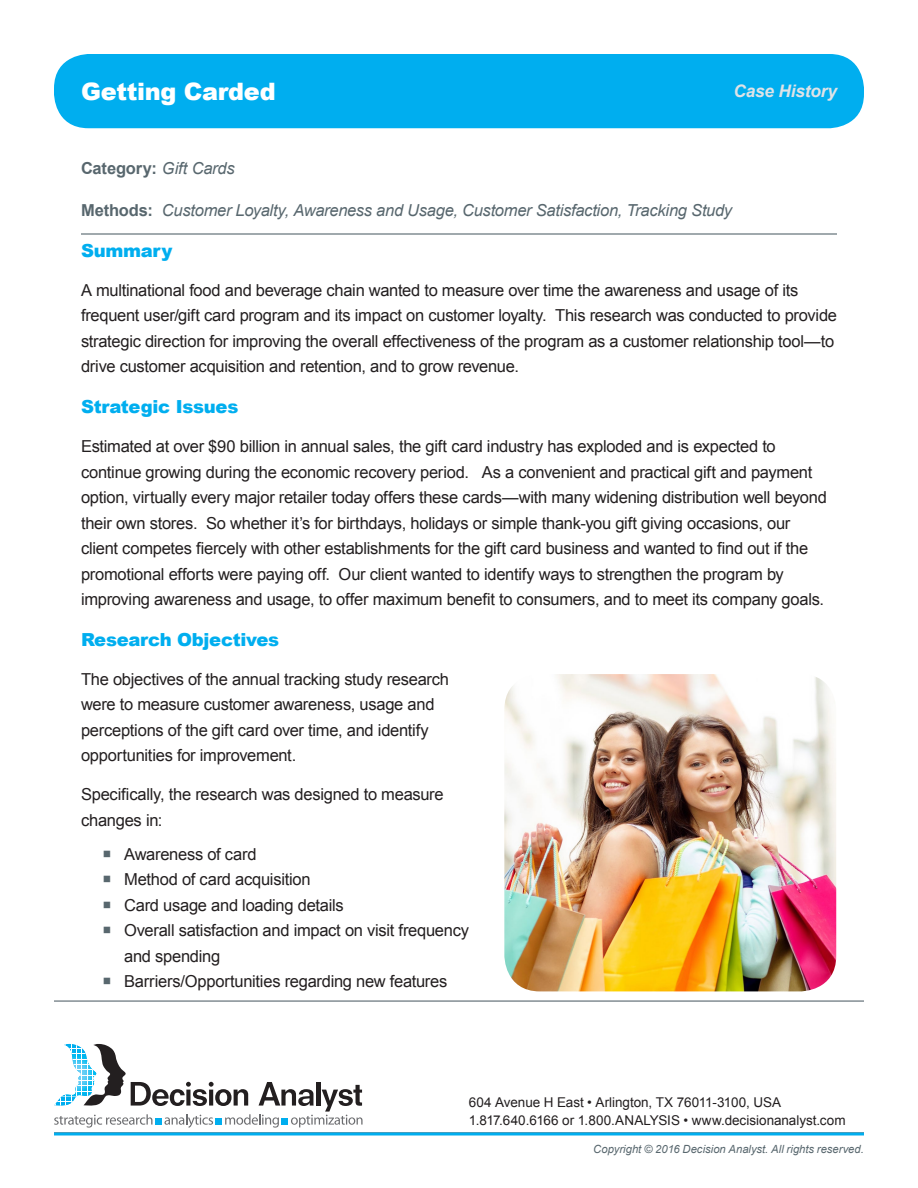
<style>
.page{position:relative;width:918px;height:1188px;background:#fff}
.page>*{position:absolute;margin:0;border:0;box-sizing:border-box;transform-origin:0 0}
.Subhead{font:900 24px "Arial";letter-spacing:-.01em;color:#fff}
.Subhead-2{font:900 18px "Arial";letter-spacing:-.015em;color:#00aeef}
.t1{font:italic 700 17.25px "Arial";letter-spacing:-.01em;color:#dfe3e7}
.Body{font:16.5px/25.5px "Arial";letter-spacing:-.015em;color:#231f20}
.methods{font:italic 16.5px "Arial";letter-spacing:-.02em;color:#58676e}
.methods-2{font:700 16.5px "Arial";letter-spacing:-.01em;color:#58676e}
.t2{font:13.5px/18px "Arial";letter-spacing:-.005em;color:#231f20}
.t3{font:italic 11.25px "Arial";color:#58676e}
.s1{font-weight:400;font-style:italic}
.s2{font-weight:700;font-style:normal}
</style>
<div class="page">
<div style="left:54px;top:54px;width:810px;height:74px;background:#00aeef;border-radius:34px"></div>
<svg style="left:54px;top:1132px;width:810px;height:4px;background:#31b4e4"></svg>
<hr style="left:54px;top:1000px;width:810px;height:2px;background:#58676e">
<svg style="left:54px;top:1044px;width:309px;height:84px"></svg>
<hr style="left:81px;top:233px;width:756px;height:2px;background:#58676e">
<img style="left:504px;top:674px;width:332px;height:317px">
<p class="Subhead" style="left:81px;top:74px;width:196px">Getting Carded</p>
<p class="t1" style="left:733px;top:80px;width:105px">Case History</p>
<p class="methods-2" style="left:81px;top:157px;width:155px">Category: <span class="s1">Gift Cards</span></p>
<p class="methods" style="left:81px;top:200px;width:653px"><span class="s2">Methods:</span> Customer Loyalty, Awareness and Usage, Customer Satisfaction, Tracking Study</p>
<p class="Subhead-2" style="left:81px;top:237px;width:93px">Summary</p>
<p class="Body" style="left:81px;top:278px;width:758px">A multinational food and beverage chain wanted to measure over time the awareness and usage of its frequent user/gift card program and its impact on customer loyalty. This research was conducted to provide strategic direction for improving the overall effectiveness of the program as a customer relationship tool—to drive customer acquisition and retention, and to grow revenue.</p>
<p class="Subhead-2" style="left:81px;top:394px;width:159px">Strategic Issues</p>
<p class="Body" style="left:81px;top:434px;width:748px">Estimated at over $90 billion in annual sales, the gift card industry has exploded and is expected to continue growing during the economic recovery period. As a convenient and practical gift and payment option, virtually every major retailer today offers these cards—with many widening distribution well beyond their own stores. So whether it’s for birthdays, holidays or simple thank-you gift giving occasions, our client competes fiercely with other establishments for the gift card business and wanted to find out if the promotional efforts were paying off. Our client wanted to identify ways to strengthen the program by improving awareness and usage, to offer maximum benefit to consumers, and to meet its company goals.</p>
<p class="Subhead-2" style="left:81px;top:626px;width:200px">Research Objectives</p>
<p class="Body" style="left:81px;top:667px;width:370px">The objectives of the annual tracking study research were to measure customer awareness, usage and perceptions of the gift card over time, and identify opportunities for improvement.</p>
<p class="Body" style="left:81px;top:782px;width:364px">Specifically, the research was designed to measure changes in:</p>
<p class="Body" style="left:124px;top:841px;width:134px">Awareness of card</p>
<p class="Body" style="left:124px;top:867px;width:188px">Method of card acquisition</p>
<p class="Body" style="left:124px;top:892px;width:221px">Card usage and loading details</p>
<p class="Body" style="left:124px;top:918px;width:346px">Overall satisfaction and impact on visit frequency and spending</p>
<p class="Body" style="left:124px;top:969px;width:325px">Barriers/Opportunities regarding new features</p>
<p class="t2" style="left:469px;top:1093px;width:378px">604 Avenue H East • Arlington, TX 76011-3100, USA<br>1.817.640.6166 or 1.800.ANALYSIS • www.decisionanalyst.com</p>
<p class="t3" style="left:593px;top:1142px;width:272px">Copyright © 2016 Decision Analyst. All rights reserved.</p>
</div>
